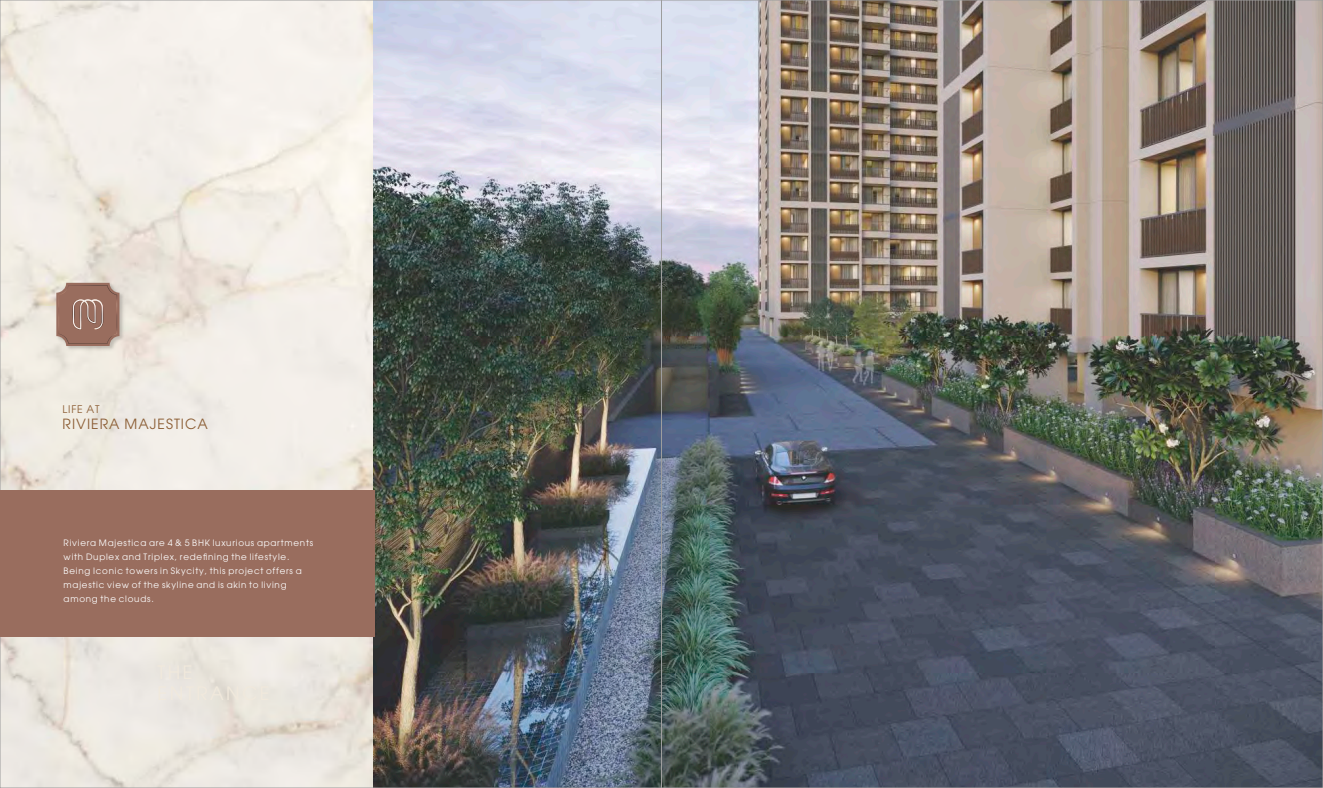
<style>
.page{position:relative;width:1323px;height:788px;background:#fff}
.page>*{position:absolute;margin:0;border:0;box-sizing:border-box;transform-origin:0 0}
.t1{font:14px "Avant Garde";letter-spacing:.07em;color:#8c5e35}
.t2{font:10.5px "Avant Garde";letter-spacing:.07em;color:#8c5e35}
.t3{font:8.75px/13.8px "Avant Garde";letter-spacing:.09em;color:#fdfdfd}
</style>
<div class="page">
<img style="left:0;top:0;width:1323px;height:788px">
<div style="left:0;top:490px;width:374px;height:147px;background:#996d5e"></div>
<img style="left:54px;top:280px;width:73px;height:74px">
<svg style="left:56px;top:283px;width:63px;height:63px"></svg>
<img style="left:59px;top:285px;width:58px;height:58px">
<svg style="left:73px;top:299px;width:30px;height:31px"></svg>
<p class="t2" style="left:63px;top:405px;width:38px">LIFE AT</p>
<h1 class="t1" style="left:63px;top:418px;width:147px">RIVIERA MAJESTICA</h1>
<p class="t3" style="left:64px;top:537px;width:251px">Riviera Majestica are 4 &amp; 5 BHK luxurious apartments with Duplex and Triplex, redefining the lifestyle.<br>Being Iconic towers in Skycity, this project offers a majestic view of the skyline and is akin to living among the clouds.</p>
</div>
